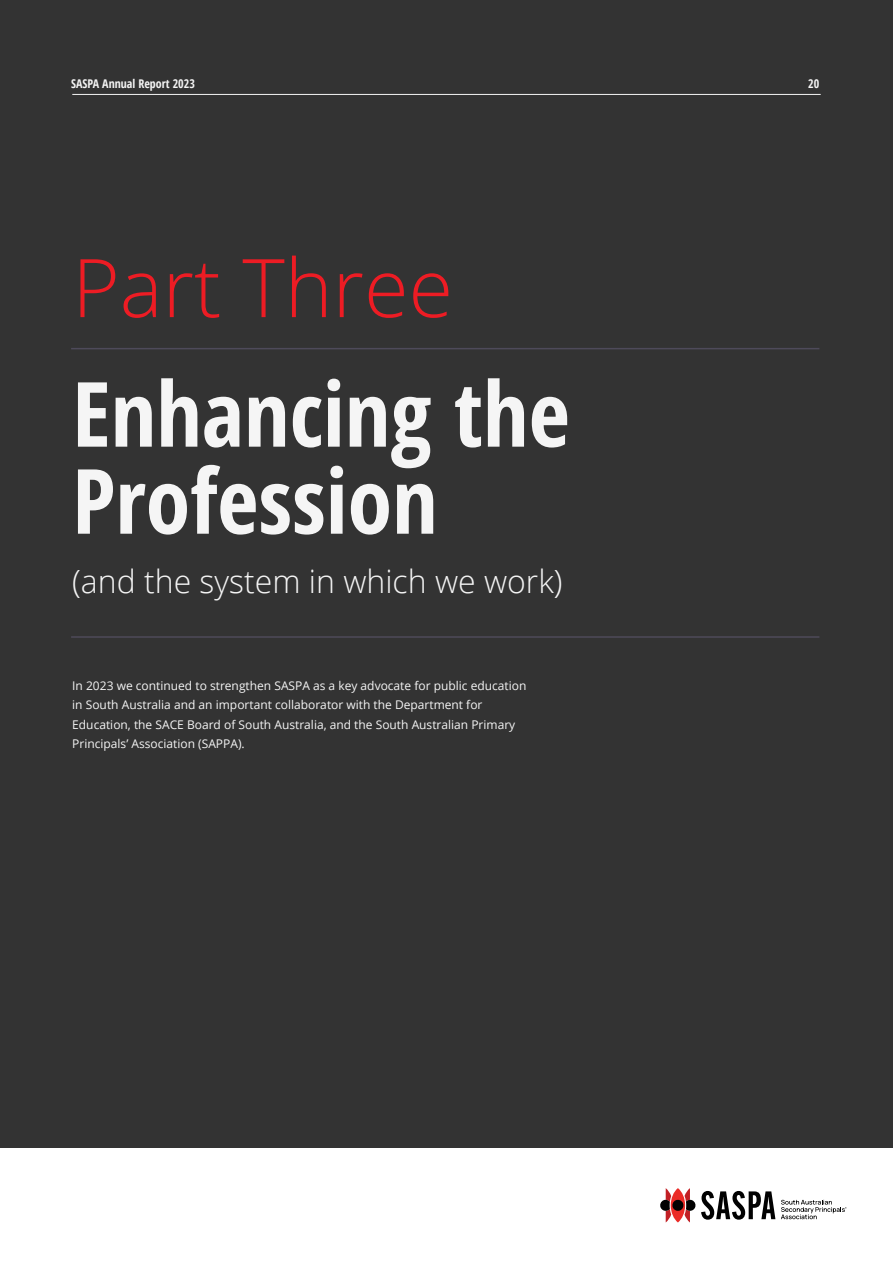
<style>
.page{position:relative;width:893px;height:1263px;background:#fff}
.page>*{position:absolute;margin:0;border:0;box-sizing:border-box;transform-origin:0 0}
.t1{font:700 condensed 90px/87px "Open Sans";color:#f5f5f5}
.t2{font:300 81px "Open Sans";color:#ed1c24}
.t3{font:300 31.95px "Open Sans";color:#f5f5f5}
.t4{font:12px/19.5px "Open Sans";color:#f5f5f5}
.t5{font:700 condensed 12px "Open Sans";color:#f5f5f5}
</style>
<div class="page">
<div style="left:0;top:0;width:893px;height:1148px;background:#333"></div>
<hr style="left:72px;top:94px;width:749px;height:1px;background:#f5f5f5">
<svg style="left:660px;top:1188px;width:115px;height:34px"></svg>
<svg style="left:781px;top:1200px;width:65px;height:19px"></svg>
<hr style="left:71px;top:348px;width:748px;height:1px;background:#4e4a5a">
<hr style="left:71px;top:636px;width:748px;height:2px;background:#4e4a5a">
<p class="t5" style="left:71px;top:75px;width:125px">SASPA Annual Report 2023</p>
<p class="t5" style="left:808px;top:75px;width:13px">20</p>
<h2 class="t2" style="left:72px;top:232px;width:382px">Part Three</h2>
<h1 class="t1" style="left:72px;top:368px;width:499px">Enhancing the<br>Profession</h1>
<h3 class="t3" style="left:72px;top:560px;width:492px">(and the system in which we work)</h3>
<p class="t4" style="left:72px;top:675px;width:456px">In 2023 we continued to strengthen SASPA as a key advocate for public education in South Australia and an important collaborator with the Department for Education, the SACE Board of South Australia, and the South Australian Primary Principals’ Association (SAPPA).</p>
</div>
